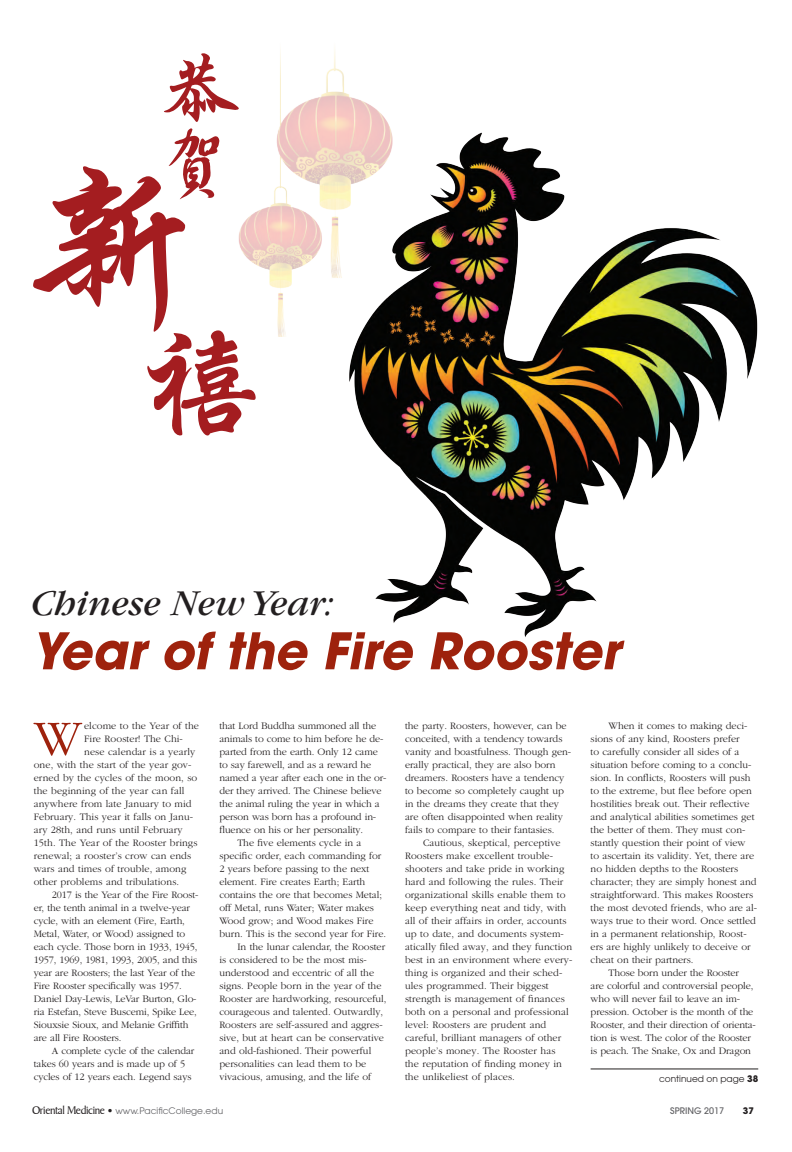
<style>
.page{position:relative;width:792px;height:1152px;background:#fff}
.page>*{position:absolute;margin:0;border:0;box-sizing:border-box;transform-origin:0 0}
.t1{font:300 52px "Garamond";color:#9e220d}
.t2{font:italic 700 50px "Avant Garde";color:#9e220d}
.t3{font:italic 38px "Garamond";color:#231f20}
.t4{font:300 10.2px/13px "Garamond";color:#231f20}
.t5{font:9px "Avant Garde";color:#636366}
.t6{font:9px "Avant Garde";color:#231f20}
.t7{font:500 9px "Avant Garde";color:#636366}
.t8{font:700 9px "Avant Garde";color:#231f20}
.s1{font-weight:700}
.s2{font-family:"JI Imides";font-size:12px;color:#231f20}
.s3{font-family:"Futura";color:#231f20}
</style>
<div class="page">
<hr style="left:591px;top:1069px;width:167px;height:1px;background:#231f20">
<svg style="left:164px;top:53px;width:61px;height:69px"></svg>
<svg style="left:33px;top:128px;width:223px;height:308px"></svg>
<img style="left:225px;top:49px;width:165px;height:287px">
<img style="left:319px;top:127px;width:439px;height:510px">
<h3 class="t3" style="left:31px;top:584px;width:304px">Chinese New Year:</h3>
<h2 class="t2" style="left:31px;top:618px;width:590px">Year of the Fire Rooster</h2>
<h1 class="t1" style="left:34px;top:711px;width:49px">W</h1>
<p class="t4" style="left:84px;top:720px;width:116px">elcome to the Year of the</p>
<p class="t4" style="left:84px;top:733px;width:100px">Fire Rooster! The Chi-</p>
<p class="t4" style="left:84px;top:746px;width:113px">nese calendar is a yearly</p>
<p class="t4" style="left:34px;top:759px;width:159px">one, with the start of the year gov-</p>
<p class="t4" style="left:34px;top:772px;width:165px">erned by the cycles of the moon, so</p>
<p class="t4" style="left:34px;top:785px;width:152px">the beginning of the year can fall</p>
<p class="t4" style="left:34px;top:798px;width:159px">anywhere from late January to mid</p>
<p class="t4" style="left:34px;top:811px;width:161px">February. This year it falls on Janu-</p>
<p class="t4" style="left:34px;top:824px;width:150px">ary 28th, and runs until February</p>
<p class="t4" style="left:34px;top:837px;width:165px">15th. The Year of the Rooster brings</p>
<p class="t4" style="left:34px;top:850px;width:159px">renewal; a rooster’s crow can ends</p>
<p class="t4" style="left:34px;top:863px;width:154px">wars and times of trouble, among</p>
<p class="t4" style="left:34px;top:876px;width:147px">other problems and tribulations.</p>
<p class="t4" style="left:52px;top:889px;width:148px">2017 is the Year of the Fire Roost-</p>
<p class="t4" style="left:34px;top:902px;width:158px">er, the tenth animal in a twelve-year</p>
<p class="t4" style="left:34px;top:915px;width:153px">cycle, with an element (Fire, Earth,</p>
<p class="t4" style="left:34px;top:928px;width:153px">Metal, Water, or Wood) assigned to</p>
<p class="t4" style="left:34px;top:941px;width:165px">each cycle. Those born in 1933, 1945,</p>
<p class="t4" style="left:34px;top:954px;width:165px">1957, 1969, 1981, 1993, 2005, and this</p>
<p class="t4" style="left:34px;top:967px;width:163px">year are Roosters; the last Year of the</p>
<p class="t4" style="left:34px;top:980px;width:149px">Fire Rooster specifically was 1957.</p>
<p class="t4" style="left:34px;top:993px;width:164px">Daniel Day-Lewis, LeVar Burton, Glo-</p>
<p class="t4" style="left:34px;top:1006px;width:165px">ria Estefan, Steve Buscemi, Spike Lee,</p>
<p class="t4" style="left:34px;top:1019px;width:156px">Siouxsie Sioux, and Melanie Griffith</p>
<p class="t4" style="left:34px;top:1032px;width:89px">are all Fire Roosters.</p>
<p class="t4" style="left:52px;top:1045px;width:144px">A complete cycle of the calendar</p>
<p class="t4" style="left:34px;top:1058px;width:153px">takes 60 years and is made up of 5</p>
<p class="t4" style="left:34px;top:1071px;width:159px">cycles of 12 years each. Legend says</p>
<p class="t4" style="left:219px;top:720px;width:158px">that Lord Buddha summoned all the</p>
<p class="t4" style="left:219px;top:733px;width:166px">animals to come to him before he de-</p>
<p class="t4" style="left:219px;top:746px;width:160px">parted from the earth. Only 12 came</p>
<p class="t4" style="left:219px;top:759px;width:153px">to say farewell, and as a reward he</p>
<p class="t4" style="left:219px;top:772px;width:169px">named a year after each one in the or-</p>
<p class="t4" style="left:219px;top:785px;width:164px">der they arrived. The Chinese believe</p>
<p class="t4" style="left:219px;top:798px;width:162px">the animal ruling the year in which a</p>
<p class="t4" style="left:219px;top:811px;width:158px">person was born has a profound in-</p>
<p class="t4" style="left:219px;top:824px;width:145px">fluence on his or her personality.</p>
<p class="t4" style="left:237px;top:837px;width:126px">The five elements cycle in a</p>
<p class="t4" style="left:219px;top:850px;width:164px">specific order, each commanding for</p>
<p class="t4" style="left:219px;top:863px;width:152px">2 years before passing to the next</p>
<p class="t4" style="left:219px;top:876px;width:148px">element. Fire creates Earth; Earth</p>
<p class="t4" style="left:219px;top:889px;width:164px">contains the ore that becomes Metal;</p>
<p class="t4" style="left:219px;top:902px;width:156px">off Metal, runs Water; Water makes</p>
<p class="t4" style="left:219px;top:915px;width:156px">Wood grow; and Wood makes Fire</p>
<p class="t4" style="left:219px;top:928px;width:168px">burn. This is the second year for Fire.</p>
<p class="t4" style="left:237px;top:941px;width:149px">In the lunar calendar, the Rooster</p>
<p class="t4" style="left:219px;top:954px;width:149px">is considered to be the most mis-</p>
<p class="t4" style="left:219px;top:967px;width:156px">understood and eccentric of all the</p>
<p class="t4" style="left:219px;top:980px;width:164px">signs. People born in the year of the</p>
<p class="t4" style="left:219px;top:993px;width:169px">Rooster are hardworking, resourceful,</p>
<p class="t4" style="left:219px;top:1006px;width:165px">courageous and talented. Outwardly,</p>
<p class="t4" style="left:219px;top:1019px;width:165px">Roosters are self-assured and aggres-</p>
<p class="t4" style="left:219px;top:1032px;width:166px">sive, but at heart can be conservative</p>
<p class="t4" style="left:219px;top:1045px;width:154px">and old-fashioned. Their powerful</p>
<p class="t4" style="left:219px;top:1058px;width:148px">personalities can lead them to be</p>
<p class="t4" style="left:219px;top:1071px;width:153px">vivacious, amusing, and the life of</p>
<p class="t4" style="left:405px;top:720px;width:168px">the party. Roosters, however, can be conceited, with a tendency towards vanity and boastfulness. Though gen&shy;erally practical, they are also born dreamers. Roosters have a tendency to become so completely caught up in the dreams they create that they are often disappointed when reality fails to compare to their fantasies.</p>
<p class="t4" style="left:405px;top:836px;width:169px;text-indent:18px">Cautious, skeptical, perceptive Roosters make excellent trouble&shy;shooters and take pride in working hard and following the rules. Their organizational skills enable them to keep everything neat and tidy, with all of their affairs in order, accounts up to date, and documents system&shy;atically filed away, and they function best in an environment where every&shy;thing is organized and their sched&shy;ules programmed. Their biggest strength is management of finances both on a personal and professional level: Roosters are prudent and careful, brilliant managers of other people’s money. The Rooster has<br>the reputation of finding money in the unlikeliest of places.</p>
<p class="t4" style="left:609px;top:719px;width:140px">When it comes to making deci-</p>
<p class="t4" style="left:591px;top:732px;width:151px">sions of any kind, Roosters prefer</p>
<p class="t4" style="left:591px;top:745px;width:150px">to carefully consider all sides of a</p>
<p class="t4" style="left:591px;top:758px;width:162px">situation before coming to a conclu-</p>
<p class="t4" style="left:591px;top:771px;width:161px">sion. In conflicts, Roosters will push</p>
<p class="t4" style="left:591px;top:784px;width:163px">to the extreme, but flee before open</p>
<p class="t4" style="left:591px;top:797px;width:161px">hostilities break out. Their reflective</p>
<p class="t4" style="left:591px;top:810px;width:165px">and analytical abilities sometimes get</p>
<p class="t4" style="left:591px;top:823px;width:156px">the better of them. They must con-</p>
<p class="t4" style="left:591px;top:836px;width:156px">stantly question their point of view</p>
<p class="t4" style="left:591px;top:849px;width:165px">to ascertain its validity. Yet, there are</p>
<p class="t4" style="left:591px;top:862px;width:149px">no hidden depths to the Roosters</p>
<p class="t4" style="left:591px;top:875px;width:168px">character; they are simply honest and</p>
<p class="t4" style="left:591px;top:888px;width:164px">straightforward. This makes Roosters</p>
<p class="t4" style="left:591px;top:901px;width:168px">the most devoted friends, who are al-</p>
<p class="t4" style="left:591px;top:914px;width:167px">ways true to their word. Once settled</p>
<p class="t4" style="left:591px;top:927px;width:157px">in a permanent relationship, Roost-</p>
<p class="t4" style="left:591px;top:940px;width:161px">ers are highly unlikely to deceive or</p>
<p class="t4" style="left:591px;top:953px;width:104px">cheat on their partners.</p>
<p class="t4" style="left:609px;top:966px;width:132px">Those born under the Rooster</p>
<p class="t4" style="left:591px;top:979px;width:164px">are colorful and controversial people,</p>
<p class="t4" style="left:591px;top:992px;width:151px">who will never fail to leave an im-</p>
<p class="t4" style="left:591px;top:1005px;width:164px">pression. October is the month of the</p>
<p class="t4" style="left:591px;top:1018px;width:167px">Rooster, and their direction of orienta-</p>
<p class="t4" style="left:591px;top:1031px;width:162px">tion is west. The color of the Rooster</p>
<p class="t4" style="left:591px;top:1044px;width:162px">is peach. The Snake, Ox and Dragon</p>
<p class="t6" style="left:659px;top:1074px;width:101px">continued on page <span class="s1">38</span></p>
<p class="t5" style="left:32px;top:1106px;width:193px"><span class="s2">Oriental Medicine</span> <span class="s3">•</span> www.PacificCollege.edu</p>
<p class="t7" style="left:670px;top:1105px;width:55px">SPRING 2017</p>
<p class="t8" style="left:743px;top:1105px;width:13px">37</p>
</div>
